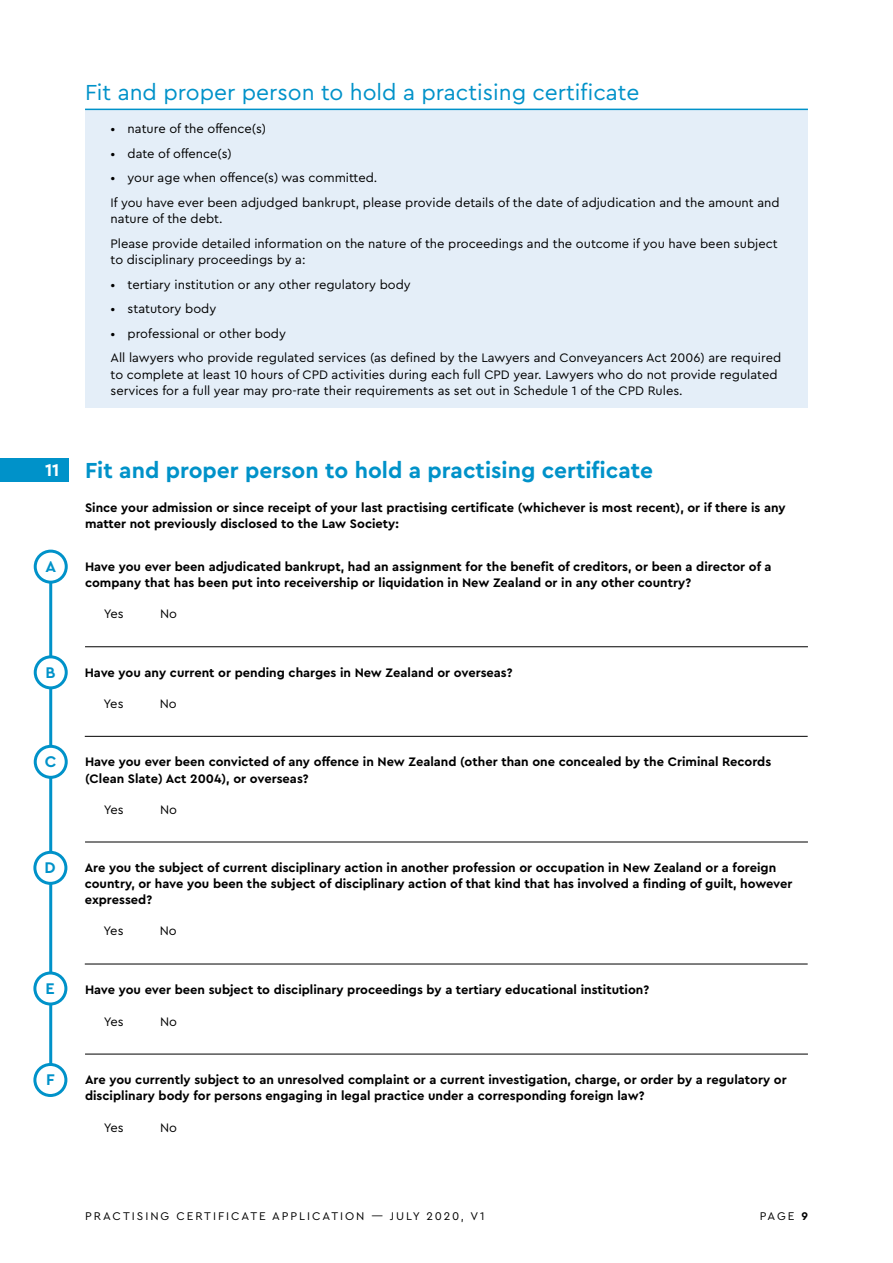
<style>
.page{position:relative;width:893px;height:1263px;background:#fff}
.page>*{position:absolute;margin:0;border:0;box-sizing:border-box;transform-origin:0 0}
.t1{font:700 22.8px "Cera PRO";color:#0092c9}
.t2{font:22.8px "Cera PRO";color:#0092c9}
.t3{font:700 16.2px "Cera PRO";color:#0092c9}
.t4{font:700 12.9px/16.4px "Cera PRO";color:#000}
.t5{font:12.9px/24.5px "Cera PRO";color:#000}
.t6{font:11.7px "Cera PRO";letter-spacing:.17em;color:#000}
.s1{font-size:18px;color:#fff}
.s2{font-weight:700}
</style>
<div class="page">
<div style="left:0;top:459px;width:68px;height:23px;background:#0092c9"></div>
<hr style="left:85px;top:646px;width:723px;height:1px;background:#000">
<hr style="left:85px;top:736px;width:723px;height:1px;background:#000">
<hr style="left:49px;top:567px;width:3px;height:513px;background:#0092c9">
<div style="left:35px;top:551px;width:31px;height:31px;background:#fff;border-radius:50%"></div>
<div style="left:34px;top:550px;width:34px;height:34px;border:3px solid #0092c9;border-radius:50%"></div>
<div style="left:35px;top:657px;width:31px;height:31px;background:#fff;border-radius:50%"></div>
<div style="left:34px;top:655px;width:34px;height:34px;border:3px solid #0092c9;border-radius:50%"></div>
<div style="left:35px;top:746px;width:31px;height:31px;background:#fff;border-radius:50%"></div>
<div style="left:34px;top:745px;width:34px;height:34px;border:3px solid #0092c9;border-radius:50%"></div>
<div style="left:85px;top:110px;width:723px;height:298px;background:#e4eef8"></div>
<hr style="left:85px;top:109px;width:723px;height:1px;background:#0092c9">
<hr style="left:85px;top:964px;width:723px;height:1px;background:#000">
<hr style="left:85px;top:842px;width:723px;height:1px;background:#000">
<hr style="left:85px;top:1054px;width:723px;height:1px;background:#000">
<div style="left:35px;top:852px;width:31px;height:31px;background:#fff;border-radius:50%"></div>
<div style="left:33px;top:851px;width:34px;height:34px;border:3px solid #0092c9;border-radius:50%"></div>
<div style="left:35px;top:973px;width:31px;height:31px;background:#fff;border-radius:50%"></div>
<div style="left:33px;top:971px;width:34px;height:34px;border:3px solid #0092c9;border-radius:50%"></div>
<div style="left:35px;top:1064px;width:31px;height:31px;background:#fff;border-radius:50%"></div>
<div style="left:33px;top:1063px;width:34px;height:34px;border:3px solid #0092c9;border-radius:50%"></div>
<h1 class="t2" style="left:85px;top:77px;width:556px">Fit and proper person to hold a practising certificate</h1>
<p class="t5" style="left:111px;top:116px;width:157px">• nature of the offence(s)</p>
<p class="t5" style="left:111px;top:141px;width:123px">• date of offence(s)</p>
<p class="t5" style="left:111px;top:165px;width:671px">• your age when offence(s) was committed.<br>If you have ever been adjudged bankrupt, please provide details of the date of adjudication and the amount and</p>
<p class="t5" style="left:111px;top:206px;width:669px">nature of the debt.<br>Please provide detailed information on the nature of the proceedings and the outcome if you have been subject</p>
<p class="t5" style="left:111px;top:247px;width:197px">to disciplinary proceedings by a:</p>
<p class="t5" style="left:111px;top:271px;width:302px">• tertiary institution or any other regulatory body</p>
<p class="t5" style="left:111px;top:296px;width:107px">• statutory body</p>
<p class="t5" style="left:111px;top:321px;width:672px">• professional or other body<br>All lawyers who provide regulated services (as defined by the Lawyers and Conveyancers Act 2006) are required</p>
<p class="t5" style="left:111px;top:365px;width:668px;line-height:16.4px">to complete at least 10 hours of CPD activities during each full CPD year. Lawyers who do not provide regulated services for a full year may pro-rate their requirements as set out in Schedule 1 of the CPD Rules.</p>
<h1 class="t1" style="left:45px;top:455px;width:610px"><span class="s1">11</span> Fit and proper person to hold a practising certificate</h1>
<p class="t4" style="left:85px;top:499px;width:702px">Since your admission or since receipt of your last practising certificate (whichever is most recent), or if there is any matter not previously disclosed to the Law Society:</p>
<p class="t4" style="left:85px;top:558px;width:688px">Have you ever been adjudicated bankrupt, had an assignment for the benefit of creditors, or been a director of a company that has been put into receivership or liquidation in New Zealand or in any other country?</p>
<p class="t5" style="left:104px;top:601px;width:22px">Yes</p>
<p class="t5" style="left:160px;top:601px;width:18px">No</p>
<p class="t3" style="left:46px;top:556px;width:12px">A</p>
<p class="t3" style="left:46px;top:661px;width:12px">B</p>
<p class="t4" style="left:85px;top:664px;width:429px">Have you any current or pending charges in New Zealand or overseas?</p>
<p class="t5" style="left:103px;top:691px;width:22px">Yes</p>
<p class="t5" style="left:160px;top:691px;width:18px">No</p>
<p class="t3" style="left:45px;top:751px;width:13px">C</p>
<p class="t4" style="left:85px;top:753px;width:688px">Have you ever been convicted of any offence in New Zealand (other than one concealed by the Criminal Records (Clean Slate) Act 2004), or overseas?</p>
<p class="t5" style="left:104px;top:797px;width:22px">Yes</p>
<p class="t5" style="left:160px;top:797px;width:18px">No</p>
<p class="t3" style="left:45px;top:857px;width:13px">D</p>
<p class="t4" style="left:85px;top:858px;width:709px">Are you the subject of current disciplinary action in another profession or occupation in New Zealand or a foreign country, or have you been the subject of disciplinary action of that kind that has involved a finding of guilt, however expressed?</p>
<p class="t5" style="left:103px;top:918px;width:22px">Yes</p>
<p class="t5" style="left:160px;top:918px;width:18px">No</p>
<p class="t3" style="left:46px;top:978px;width:11px">E</p>
<p class="t4" style="left:85px;top:981px;width:566px">Have you ever been subject to disciplinary proceedings by a tertiary educational institution?</p>
<p class="t5" style="left:104px;top:1008px;width:22px">Yes</p>
<p class="t5" style="left:160px;top:1008px;width:18px">No</p>
<p class="t3" style="left:46px;top:1069px;width:10px">F</p>
<p class="t4" style="left:85px;top:1071px;width:703px">Are you currently subject to an unresolved complaint or a current investigation, charge, or order by a regulatory or disciplinary body for persons engaging in legal practice under a corresponding foreign law?</p>
<p class="t5" style="left:104px;top:1114px;width:22px">Yes</p>
<p class="t5" style="left:160px;top:1114px;width:18px">No</p>
<p class="t6" style="left:85px;top:1209px;width:401px">PRACTISING CERTIFICATE APPLICATION — JULY 2020, V1</p>
<p class="t6" style="left:760px;top:1209px;width:50px">PAGE <span class="s2">9</span></p>
</div>
